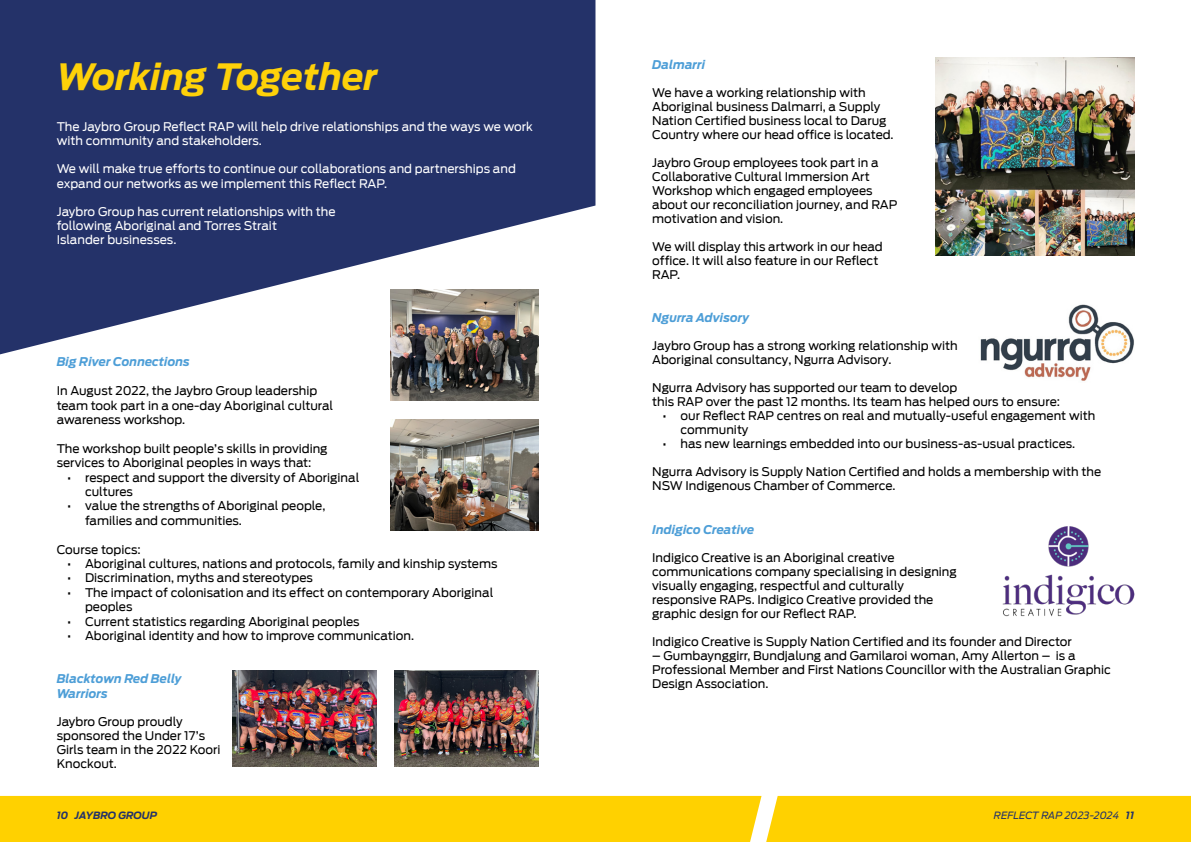
<style>
.page{position:relative;width:1191px;height:842px;background:#fff}
.page>*{position:absolute;margin:0;border:0;box-sizing:border-box;transform-origin:0 0}
.t1{font:italic 700 36px "Ford Antenna";color:#fed109}
.t2{font:12px/14px "Antenna";color:#000}
.t3{font:12px/14px "Antenna";color:#fff}
.t4{font:italic 700 12px "Ford Antenna";color:#4d9ed7}
.t5{font:italic 10px "Ford Antenna";color:#243269}
.t6{font:italic 700 10px "Ford Antenna";color:#243269}
.s1{font-weight:700}
</style>
<div class="page">
<svg style="left:0;top:0;width:595px;height:354px;fill:#243269"></svg>
<div style="left:0;top:796px;width:1191px;height:46px;background:#ffd100"></div>
<img style="left:233px;top:670px;width:144px;height:97px">
<img style="left:395px;top:670px;width:144px;height:97px">
<img style="left:391px;top:289px;width:148px;height:111px">
<img style="left:391px;top:420px;width:148px;height:110px">
<img style="left:935px;top:57px;width:199px;height:199px">
<img style="left:980px;top:304px;width:154px;height:77px">
<img style="left:1002px;top:526px;width:132px;height:91px">
<p class="t1" style="left:57px;top:45px;width:322px">Working Together</p>
<p class="t3" style="left:57px;top:120px;width:478px">The Jaybro Group Reflect RAP will help drive relationships and the ways we work with community and stakeholders.</p>
<p class="t3" style="left:57px;top:162px;width:461px">We will make true efforts to continue our collaborations and partnerships and expand our networks as we implement this Reflect RAP.</p>
<p class="t3" style="left:57px;top:204px;width:280px">Jaybro Group has current relationships with the following Aboriginal and Torres Strait<br>Islander businesses.</p>
<p class="t4" style="left:57px;top:351px;width:135px">Big River Connections</p>
<p class="t2" style="left:57px;top:384px;width:278px;line-height:14.4px">In August 2022, the Jaybro Group leadership team took part in a one-day Aboriginal cultural awareness workshop.</p>
<p class="t2" style="left:57px;top:441px;width:272px;line-height:14.4px">The workshop built people’s skills in providing services to Aboriginal peoples in ways that:</p>
<p class="t2" style="left:85px;top:470px;width:276px;line-height:14.4px;text-indent:-18px">• respect and support the diversity of Aboriginal cultures</p>
<p class="t2" style="left:85px;top:499px;width:242px;line-height:14.4px;text-indent:-18px">• value the strengths of Aboriginal people, families and communities.</p>
<p class="t2" style="left:57px;top:542px;width:86px">Course topics:</p>
<p class="t2" style="left:67px;top:557px;width:432px">• Aboriginal cultures, nations and protocols, family and kinship systems</p>
<p class="t2" style="left:67px;top:571px;width:247px">• Discrimination, myths and stereotypes</p>
<p class="t2" style="left:85px;top:585px;width:410px;line-height:14.4px;text-indent:-18px">• The impact of colonisation and its effect on contemporary Aboriginal peoples</p>
<p class="t2" style="left:67px;top:614px;width:294px">• Current statistics regarding Aboriginal peoples</p>
<p class="t2" style="left:67px;top:629px;width:349px">• Aboriginal identity and how to improve communication.</p>
<p class="t4" style="left:57px;top:668px;width:126px">Blacktown Red Belly</p>
<p class="t4" style="left:57px;top:682px;width:53px">Warriors</p>
<p class="t2" style="left:57px;top:715px;width:127px">Jaybro Group proudly</p>
<p class="t2" style="left:57px;top:729px;width:150px">sponsored the Under 17’s</p>
<p class="t2" style="left:57px;top:743px;width:165px">Girls team in the 2022 Koori</p>
<p class="t2" style="left:57px;top:757px;width:62px">Knockout.</p>
<p class="t4" style="left:652px;top:53px;width:55px">Dalmarri</p>
<p class="t2" style="left:652px;top:86px;width:243px">We have a working relationship with Aboriginal business Dalmarri, a Supply Nation Certified business local to Darug Country where our head office is located.</p>
<p class="t2" style="left:652px;top:156px;width:247px">Jaybro Group employees took part in a Collaborative Cultural Immersion Art Workshop which engaged employees about our reconciliation journey, and RAP motivation and vision.</p>
<p class="t2" style="left:652px;top:240px;width:232px">We will display this artwork in our head office. It will also feature in our Reflect<br>RAP.</p>
<p class="t4" style="left:652px;top:306px;width:98px">Ngurra Advisory</p>
<p class="t2" style="left:652px;top:339px;width:307px">Jaybro Group has a strong working relationship with<br>Aboriginal consultancy, Ngurra Advisory.</p>
<p class="t2" style="left:652px;top:381px;width:409px">Ngurra Advisory has supported our team to develop<br>this RAP over the past 12 months. Its team has helped ours to ensure:</p>
<p class="t2" style="left:680px;top:409px;width:416px;text-indent:-18px">• our Reflect RAP centres on real and mutually-useful engagement with community</p>
<p class="t2" style="left:662px;top:437px;width:414px">• has new learnings embedded into our business-as-usual practices.</p>
<p class="t2" style="left:652px;top:464px;width:450px;line-height:14.4px">Ngurra Advisory is Supply Nation Certified and holds a membership with the<br>NSW Indigenous Chamber of Commerce.</p>
<p class="t4" style="left:652px;top:518px;width:104px">Indigico Creative</p>
<p class="t2" style="left:652px;top:551px;width:306px">Indigico Creative is an Aboriginal creative communications company specialising in designing visually engaging, respectful and culturally responsive RAPs. Indigico Creative provided the graphic design for our Reflect RAP.</p>
<p class="t2" style="left:652px;top:635px;width:421px">Indigico Creative is Supply Nation Certified and its founder and Director</p>
<p class="t2" style="left:652px;top:649px;width:460px">– Gumbaynggirr, Bundjalung and Gamilaroi woman, Amy Allerton – is a<br>Professional Member and First Nations Councillor with the Australian Graphic<br>Design Association.</p>
<p class="t6" style="left:57px;top:806px;width:102px">10 JAYBRO GROUP</p>
<p class="t5" style="left:994px;top:806px;width:142px">REFLECT RAP 2023-2024 <span class="s1">11</span></p>
</div>
